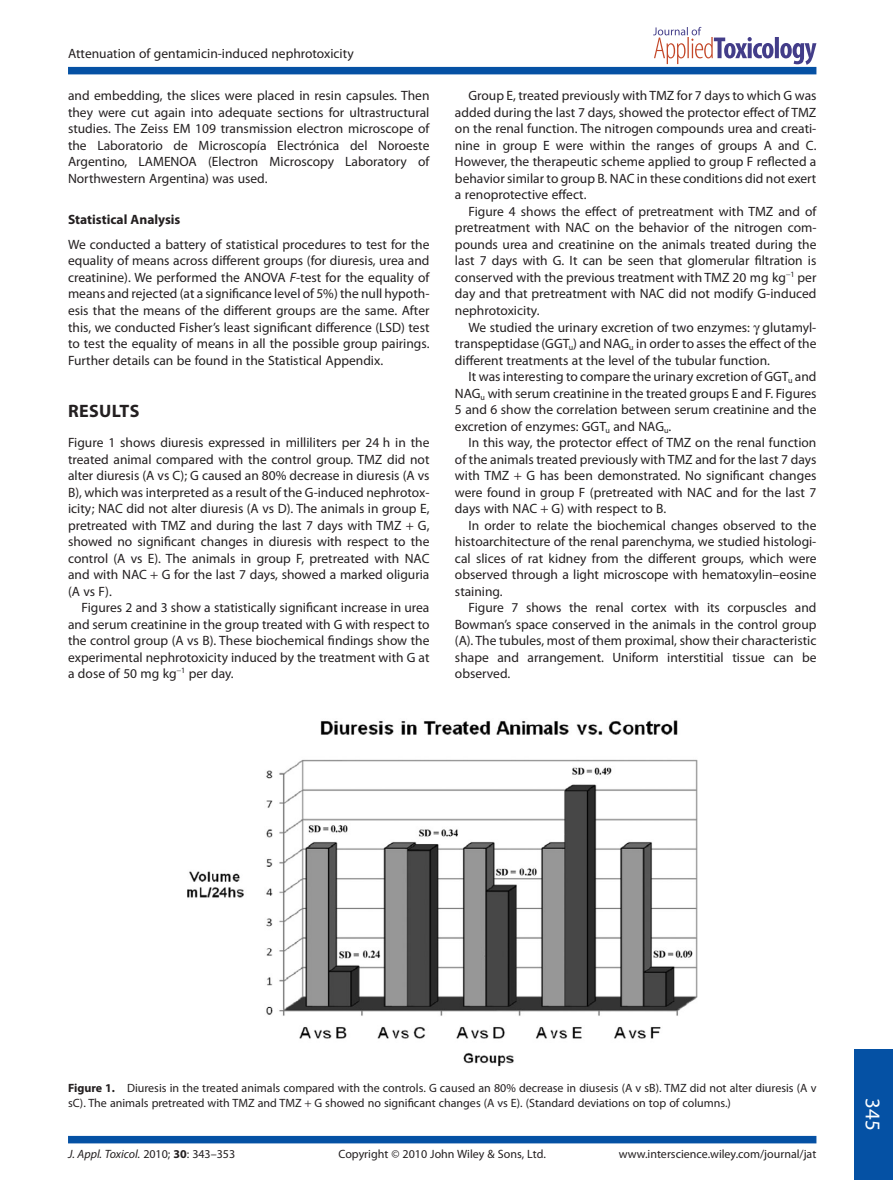
<style>
.page{position:relative;width:893px;height:1187px;background:#fff}
.page>*{position:absolute;margin:0;border:0;box-sizing:border-box;transform-origin:0 0}
.t1{font:21px "Myriad Pro";color:#fff}
.t2{font:700 18px "Myriad Pro";letter-spacing:.02em;color:#231f20}
.t3{font:13.5px/16.5px "Myriad Pro";color:#231f20;text-align:justify}
.t4{font:700 13.5px "Myriad Pro";color:#231f20}
.t5{font:12px/15px "Myriad Pro";color:#231f20}
.t6{font:italic 12px "Myriad Pro";color:#231f20}
.s1{font-style:italic}
.s2{font-weight:700}
.s3{font-style:normal}
.s4{font-weight:700;font-style:normal}
</style>
<div class="page">
<div style="left:68px;top:67px;width:748px;height:7px;background:#0551a4"></div>
<div style="left:68px;top:1135px;width:748px;height:8px;background:#0551a4"></div>
<svg style="left:653px;top:27px;width:163px;height:38px"></svg>
<img style="left:187px;top:720px;width:510px;height:346px">
<div style="left:855px;top:1049px;width:38px;height:130px;background:#0551a4"></div>
<p class="t3" style="left:68px;top:46px;width:287px">Attenuation of gentamicin-induced nephrotoxicity</p>
<p class="t3" style="left:68px;top:89px;width:363px">and embedding, the slices were placed in resin capsules. Then they were cut again into adequate sections for ultrastructural studies. The Zeiss EM 109 transmission electron microscope of the Laboratorio de Microscopía Electrónica del Noroeste Argentino, LAMENOA (Electron Microscopy Laboratory of Northwestern Argentina) was used.</p>
<p class="t4" style="left:68px;top:214px;width:114px">Statistical Analysis</p>
<p class="t3" style="left:68px;top:237px;width:363px">We conducted a battery of statistical procedures to test for the equality of means across different groups (for diuresis, urea and creatinine). We performed the ANOVA <span class="s1">F</span>-test for the equality of means and rejected (at a significance level of 5%) the null hypoth&shy;esis that the means of the different groups are the same. After this, we conducted Fisher’s least significant difference (LSD) test to test the equality of means in all the possible group pairings.<br>Further details can be found in the Statistical Appendix.</p>
<h2 class="t2" style="left:68px;top:404px;width:73px">RESULTS</h2>
<p class="t3" style="left:68px;top:435px;width:363px">Figure 1 shows diuresis expressed in milliliters per 24 h in the treated animal compared with the control group. TMZ did not alter diuresis (A vs C); G caused an 80% decrease in diuresis (A vs B), which was interpreted as a result of the G-induced nephrotox&shy;icity; NAC did not alter diuresis (A vs D). The animals in group E, pretreated with TMZ and during the last 7 days with TMZ G, showed no significant changes in diuresis with respect to the control (A vs E). The animals in group F, pretreated with NAC and with NAC G for the last 7 days, showed a marked oliguria (A vs F).</p>
<p class="t3" style="left:68px;top:600px;width:363px;text-indent:14px">Figures 2 and 3 show a statistically significant increase in urea and serum creatinine in the group treated with G with respect to the control group (A vs B). These biochemical findings show the experimental nephrotoxicity induced by the treatment with G at a dose of 50 mg kg−<sup>1</sup> per day.</p>
<p class="t3" style="left:455px;top:89px;width:363px;text-indent:14px">Group E, treated previously with TMZ for 7 days to which G was added during the last 7 days, showed the protector effect of TMZ on the renal function. The nitrogen compounds urea and creati&shy;nine in group E were within the ranges of groups A and C.<br>However, the therapeutic scheme applied to group F reflected a behavior similar to group B. NAC in these conditions did not exert a renoprotective effect.</p>
<p class="t3" style="left:455px;top:204px;width:363px;text-indent:14px">Figure 4 shows the effect of pretreatment with TMZ and of pretreatment with NAC on the behavior of the nitrogen com&shy;pounds urea and creatinine on the animals treated during the last 7 days with G. It can be seen that glomerular filtration is conserved with the previous treatment with TMZ 20 mg kg−<sup>1</sup> per day and that pretreatment with NAC did not modify G-induced nephrotoxicity.</p>
<p class="t3" style="left:455px;top:320px;width:363px;text-indent:14px">We studied the urinary excretion of two enzymes: glutamyl&shy;transpeptidase (GGT<sub>u</sub>) and NAG<sub>u</sub> in order to asses the effect of the different treatments at the level of the tubular function.</p>
<p class="t3" style="left:455px;top:369px;width:363px;text-indent:14px">It was interesting to compare the urinary excretion of GGT<sub>u</sub> and NAG<sub>u</sub> with serum creatinine in the treated groups E and F. Figures 5 and 6 show the correlation between serum creatinine and the excretion of enzymes: GGT<sub>u</sub> and NAG<sub>u</sub>.</p>
<p class="t3" style="left:455px;top:435px;width:363px;text-indent:14px">In this way, the protector effect of TMZ on the renal function of the animals treated previously with TMZ and for the last 7 days with TMZ</p>
<p class="t3" style="left:455px;top:468px;width:363px;text-indent:71px">G has been demonstrated. No significant changes were found in group F (pretreated with NAC and for the last 7 days with NAC G) with respect to B.</p>
<p class="t3" style="left:455px;top:518px;width:363px;text-indent:14px">In order to relate the biochemical changes observed to the histoarchitecture of the renal parenchyma, we studied histologi&shy;cal slices of rat kidney from the different groups, which were observed through a light microscope with hematoxylin–eosine staining.</p>
<p class="t3" style="left:455px;top:600px;width:363px;text-indent:14px">Figure 7 shows the renal cortex with its corpuscles and Bowman’s space conserved in the animals in the control group (A). The tubules, most of them proximal, show their characteristic shape and arrangement. Uniform interstitial tissue can be observed.</p>
<p class="t5" style="left:68px;top:1081px;width:750px"><span class="s2">Figure 1.</span> Diuresis in the treated animals compared with the controls. G caused an 80% decrease in diusesis (A v sB). TMZ did not alter diuresis (A v sC). The animals pretreated with TMZ and TMZ G showed no significant changes (A vs E). (Standard deviations on top of columns.)</p>
<p class="t6" style="left:68px;top:1148px;width:169px">J. Appl. Toxicol. <span class="s3">2010;</span> <span class="s4">30</span><span class="s3">: 343–353</span></p>
<p class="t5" style="left:338px;top:1147px;width:209px">Copyright © 2010 John Wiley &amp; Sons, Ltd.</p>
<p class="t5" style="left:619px;top:1147px;width:199px">www.interscience.wiley.com/journal/jat</p>
<h1 class="t1" style="left:881px;top:1098px;width:34px;rotate:90deg">345</h1>
</div>
